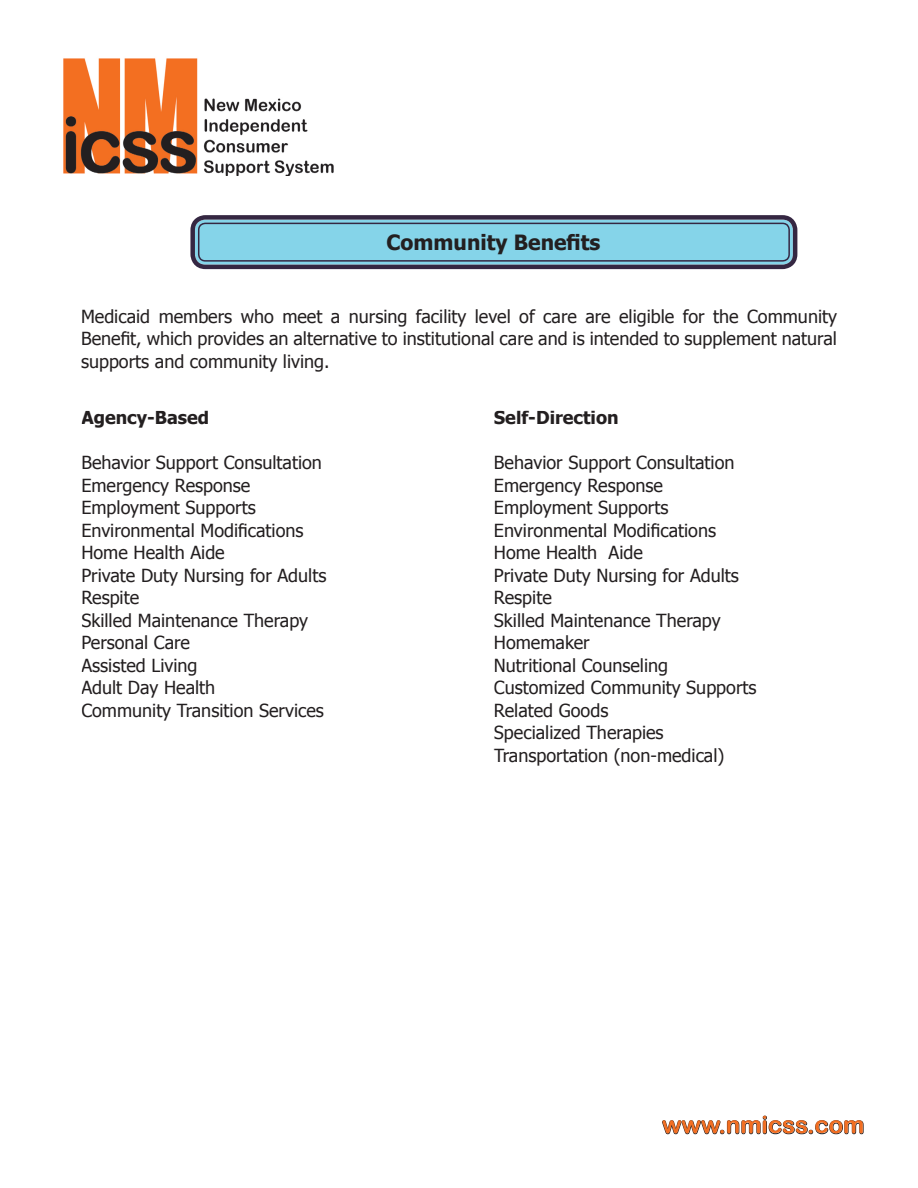
<style>
.page{position:relative;width:918px;height:1188px;background:#fff}
.page>*{position:absolute;margin:0;border:0;box-sizing:border-box;transform-origin:0 0}
.t1{font:24px "Arial Rounded MT Bold";color:#f36e21}
.t2{font:700 21px "Tahoma";color:#231f20}
.t3{font:18px/22.5px "Tahoma";color:#231f20;text-align:justify}
.t4{font:700 18px "Tahoma";color:#231f20}
</style>
<div class="page">
<img style="left:63px;top:58px;width:271px;height:118px">
<svg style="left:662px;top:1115px;width:202px;height:20px"></svg>
<div style="left:195px;top:220px;width:598px;height:45px;background:#85d4e9;border-radius:10px"></div>
<div style="left:190px;top:215px;width:607px;height:54px;border:4px solid #352742;border-radius:13px"></div>
<div style="left:198px;top:223px;width:592px;height:39px;border:2px solid #352742;border-radius:7px"></div>
<p class="t2" style="left:387px;top:228px;width:215px">Community Benefits</p>
<p class="t3" style="left:81px;top:304px;width:757px">Medicaid members who meet a nursing facility level of care are eligible for the Community Benefit, which provides an alternative to institutional care and is intended to supplement natural supports and community living.</p>
<p class="t4" style="left:81px;top:405px;width:129px">Agency-Based</p>
<p class="t3" style="left:81px;top:451px;width:242px">Behavior Support Consultation</p>
<p class="t3" style="left:81px;top:473px;width:171px">Emergency Response</p>
<p class="t3" style="left:81px;top:496px;width:176px">Employment Supports</p>
<p class="t3" style="left:81px;top:518px;width:224px">Environmental Modifications</p>
<p class="t3" style="left:81px;top:541px;width:145px">Home Health Aide</p>
<p class="t3" style="left:81px;top:563px;width:247px">Private Duty Nursing for Adults</p>
<p class="t3" style="left:81px;top:586px;width:59px">Respite</p>
<p class="t3" style="left:81px;top:608px;width:228px">Skilled Maintenance Therapy</p>
<p class="t3" style="left:81px;top:631px;width:110px">Personal Care</p>
<p class="t3" style="left:81px;top:653px;width:118px">Assisted Living</p>
<p class="t3" style="left:81px;top:676px;width:135px">Adult Day Health</p>
<p class="t3" style="left:81px;top:698px;width:244px">Community Transition Services</p>
<p class="t4" style="left:494px;top:405px;width:126px">Self-Direction</p>
<p class="t3" style="left:494px;top:451px;width:242px">Behavior Support Consultation</p>
<p class="t3" style="left:494px;top:473px;width:171px">Emergency Response</p>
<p class="t3" style="left:494px;top:496px;width:176px">Employment Supports</p>
<p class="t3" style="left:494px;top:518px;width:224px">Environmental Modifications</p>
<p class="t3" style="left:494px;top:541px;width:151px">Home Health Aide</p>
<p class="t3" style="left:494px;top:563px;width:247px">Private Duty Nursing for Adults</p>
<p class="t3" style="left:494px;top:586px;width:59px">Respite</p>
<p class="t3" style="left:494px;top:608px;width:228px">Skilled Maintenance Therapy</p>
<p class="t3" style="left:494px;top:631px;width:97px">Homemaker</p>
<p class="t3" style="left:494px;top:653px;width:176px">Nutritional Counseling</p>
<p class="t3" style="left:494px;top:676px;width:264px">Customized Community Supports</p>
<p class="t3" style="left:494px;top:698px;width:116px">Related Goods</p>
<p class="t3" style="left:494px;top:721px;width:171px">Specialized Therapies</p>
<p class="t3" style="left:494px;top:743px;width:232px">Transportation (non-medical)</p>
<p class="t1" style="left:662px;top:1111px;width:204px">www.nmicss.com</p>
</div>
